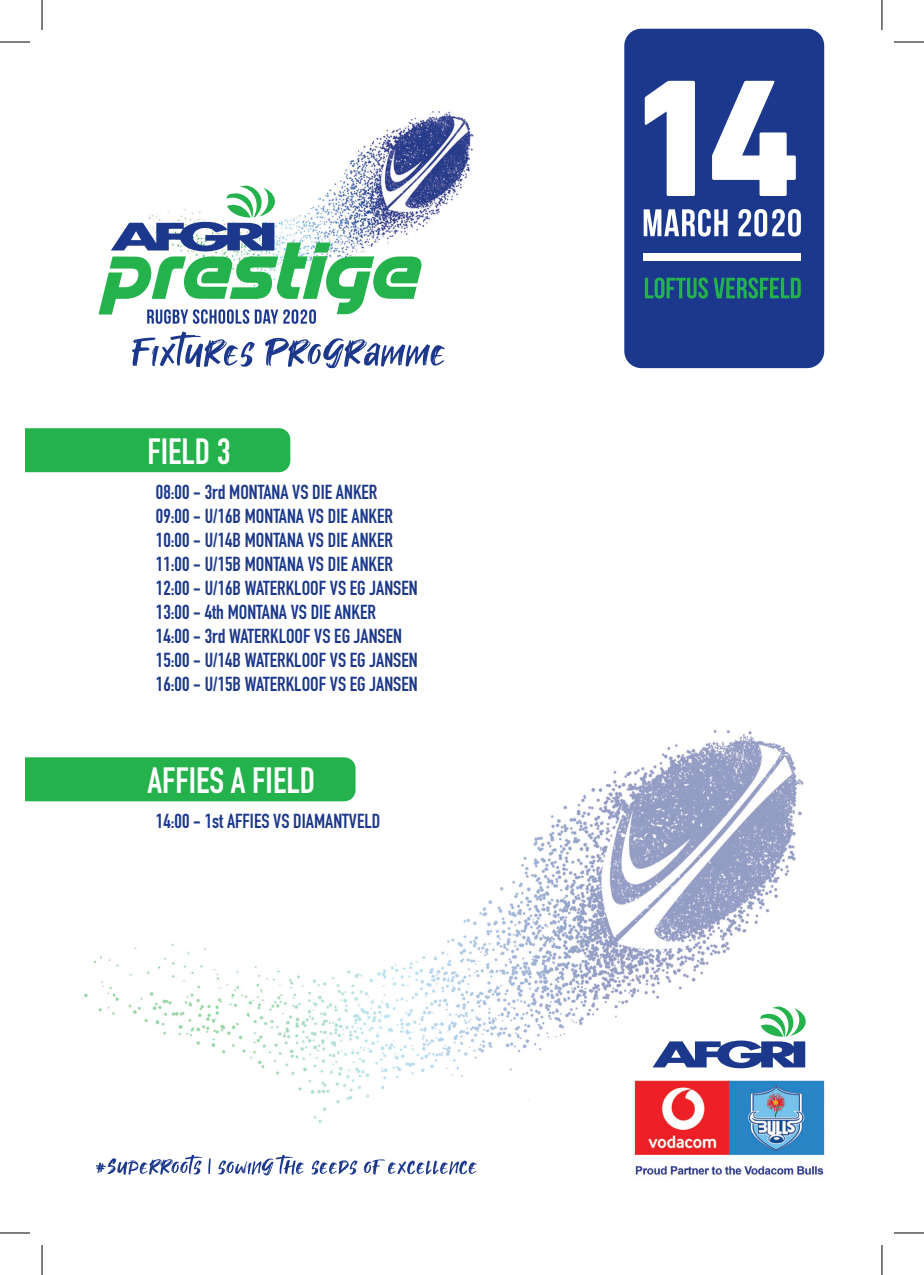
<style>
.page{position:relative;width:924px;height:1275px;background:#fff}
.page>*{position:absolute;margin:0;border:0;box-sizing:border-box;transform-origin:0 0}
.t1{font:800 169.4px "DIN Next LT Pro";color:#fff}
.t2{font:700 36px "DIN Condensed";color:#fff}
.t3{font:700 20px "DIN Condensed";color:#1b388c}
</style>
<div class="page">
<img style="left:50px;top:729px;width:756px;height:394px">
<svg style="left:96px;top:1154px;width:106px;height:20px"></svg>
<svg style="left:208px;top:1158px;width:3px;height:16px"></svg>
<svg style="left:218px;top:1154px;width:86px;height:21px"></svg>
<svg style="left:311px;top:1160px;width:46px;height:14px"></svg>
<svg style="left:363px;top:1159px;width:113px;height:15px"></svg>
<img style="left:595px;top:1075px;width:230px;height:100px">
<svg style="left:652px;top:1006px;width:153px;height:62px"></svg>
<div style="left:25px;top:428px;width:265px;height:44px;background:#23b24b"></div>
<div style="left:25px;top:757px;width:330px;height:44px;background:#23b24b"></div>
<div style="left:624px;top:29px;width:199px;height:339px;background:#1b388c;border-radius:17px"></div>
<svg style="left:644px;top:277px;width:63px;height:21px"></svg>
<svg style="left:713px;top:277px;width:87px;height:21px"></svg>
<svg style="left:643px;top:209px;width:84px;height:27px"></svg>
<svg style="left:738px;top:209px;width:62px;height:27px"></svg>
<div style="left:643px;top:254px;width:157px;height:7px;background:#fff"></div>
<img style="left:334px;top:111px;width:140px;height:157px">
<svg style="left:132px;top:331px;width:122px;height:36px"></svg>
<svg style="left:265px;top:338px;width:179px;height:30px"></svg>
<svg style="left:98px;top:185px;width:323px;height:139px"></svg>
<hr style="left:0;top:42px;width:30px;height:1px;background:#000">
<hr style="left:893px;top:42px;width:30px;height:1px;background:#000">
<hr style="left:0;top:1232px;width:30px;height:1px;background:#000">
<hr style="left:893px;top:1232px;width:30px;height:1px;background:#000">
<hr style="left:42px;top:0;width:1px;height:30px;background:#000">
<hr style="left:42px;top:1245px;width:1px;height:30px;background:#000">
<hr style="left:881px;top:0;width:1px;height:30px;background:#000">
<hr style="left:881px;top:1245px;width:1px;height:30px;background:#000">
<p class="t2" style="left:147px;top:427px;width:84px">FIELD 3</p>
<p class="t3" style="left:156px;top:478px;width:223px">08:00 - 3rd MONTANA VS DIE ANKER</p>
<p class="t3" style="left:156px;top:502px;width:238px">09:00 - U/16B MONTANA VS DIE ANKER</p>
<p class="t3" style="left:156px;top:526px;width:238px">10:00 - U/14B MONTANA VS DIE ANKER</p>
<p class="t3" style="left:156px;top:550px;width:238px">11:00 - U/15B MONTANA VS DIE ANKER</p>
<p class="t3" style="left:156px;top:574px;width:263px">12:00 - U/16B WATERKLOOF VS EG JANSEN</p>
<p class="t3" style="left:156px;top:598px;width:221px">13:00 - 4th MONTANA VS DIE ANKER</p>
<p class="t3" style="left:156px;top:622px;width:247px">14:00 - 3rd WATERKLOOF VS EG JANSEN</p>
<p class="t3" style="left:156px;top:646px;width:263px">15:00 - U/14B WATERKLOOF VS EG JANSEN</p>
<p class="t3" style="left:156px;top:670px;width:263px">16:00 - U/15B WATERKLOOF VS EG JANSEN</p>
<p class="t2" style="left:147px;top:756px;width:169px">AFFIES A FIELD</p>
<p class="t3" style="left:156px;top:807px;width:226px">14:00 - 1st AFFIES VS DIAMANTVELD</p>
<p class="t1" style="left:626px;top:38px;width:177px">14</p>
</div>
